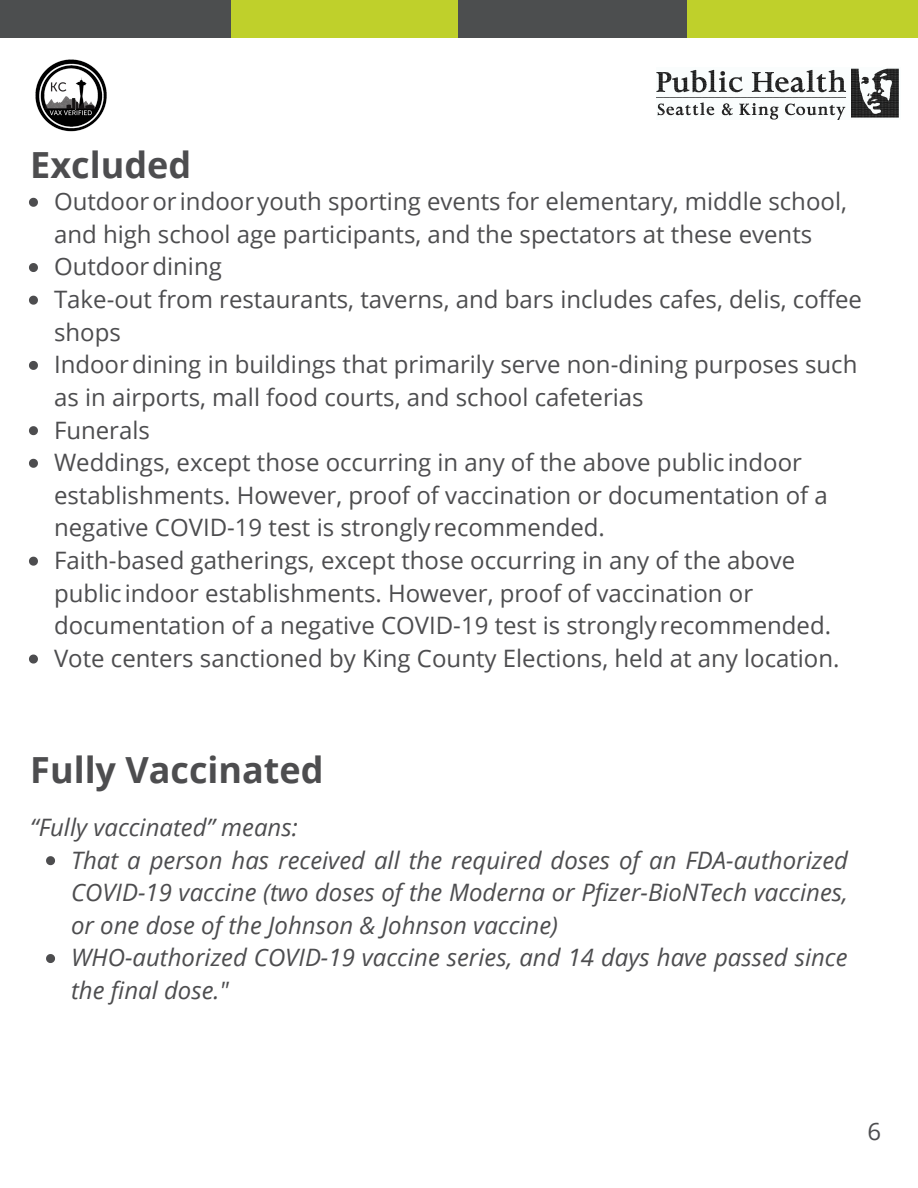
<style>
.page{position:relative;width:918px;height:1188px;background:#fff}
.page>*{position:absolute;margin:0;border:0;box-sizing:border-box;transform-origin:0 0}
.t1{font:700 36px "Open Sans";color:#4d4d4f}
.t2{font:24px/32.7px "Open Sans";color:#4d4d4f}
.t3{font:italic 24px/32.7px "Open Sans";color:#4d4d4f}
</style>
<div class="page">
<div style="left:227px;top:0;width:231px;height:37px;background:#bfd02b"></div>
<div style="left:458px;top:0;width:231px;height:37px;background:#4c4e4f"></div>
<div style="left:687px;top:0;width:231px;height:37px;background:#bfd02b"></div>
<div style="left:0;top:0;width:231px;height:37px;background:#4c4e4f"></div>
<svg style="left:29px;top:198px;width:9px;height:9px"></svg>
<svg style="left:29px;top:263px;width:9px;height:9px"></svg>
<svg style="left:29px;top:296px;width:9px;height:9px"></svg>
<svg style="left:29px;top:361px;width:9px;height:9px"></svg>
<svg style="left:29px;top:426px;width:9px;height:9px"></svg>
<svg style="left:29px;top:459px;width:9px;height:9px"></svg>
<svg style="left:29px;top:557px;width:9px;height:9px"></svg>
<svg style="left:29px;top:655px;width:9px;height:9px"></svg>
<svg style="left:46px;top:856px;width:9px;height:9px"></svg>
<svg style="left:46px;top:954px;width:9px;height:9px"></svg>
<img style="left:35px;top:59px;width:72px;height:73px">
<img style="left:657px;top:68px;width:242px;height:51px">
<h1 class="t1" style="left:30px;top:140px;width:162px">Excluded</h1>
<p class="t2" style="left:54px;top:185px;width:810px">Outdooror indoor youth sporting events for elementary, middle school, and high school age participants, and the spectators at these events Outdoordining<br>Take-out from restaurants, taverns, and bars includes cafes, delis, coffee shops<br>Indoordining in buildings that primarily serve non-dining purposes such as in airports, mall food courts, and school cafeterias<br>Funerals<br>Weddings, except those occurring in any of the above public indoor establishments. However, proof of vaccination or documentation of a negative COVID-19 test is strongly recommended.<br>Faith-based gatherings, except those occurring in any of the above public indoor establishments. However, proof of vaccination or documentation of a negative COVID-19 test is strongly recommended.<br>Vote centers sanctioned by King County Elections, held at any location.</p>
<h1 class="t1" style="left:30px;top:745px;width:295px">Fully Vaccinated</h1>
<p class="t3" style="left:30px;top:810px;width:269px">“Fully vaccinated” means:</p>
<p class="t3" style="left:71px;top:843px;width:778px">That a person has received all the required doses of an FDA-authorized COVID-19 vaccine (two doses of the Moderna or Pfizer-BioNTech vaccines, or one dose of the Johnson &amp; Johnson vaccine)<br>WHO-authorized COVID-19 vaccine series, and 14 days have passed since the final dose."</p>
<p class="t2" style="left:867px;top:1114px;width:15px">6</p>
</div>
